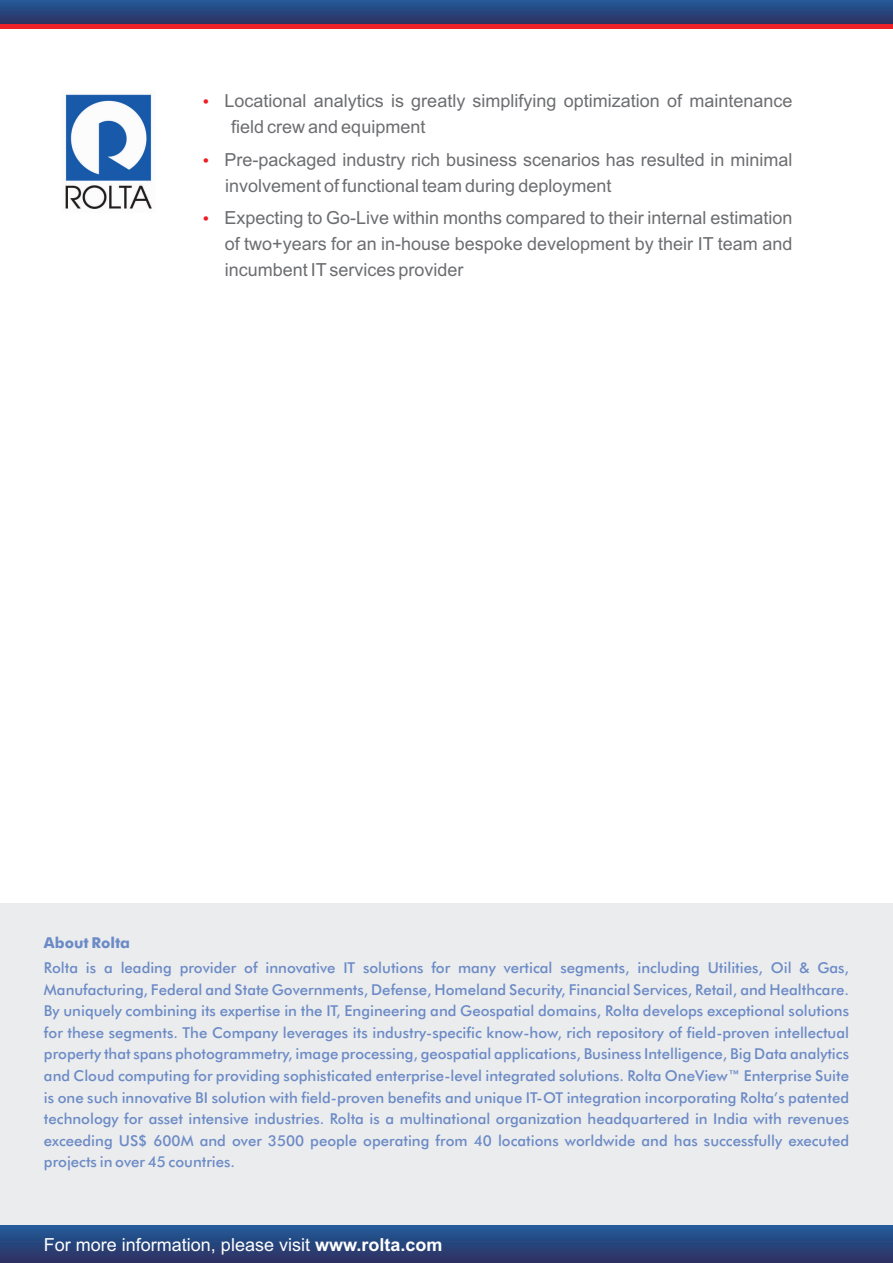
<style>
.page{position:relative;width:893px;height:1263px;background:#fff}
.page>*{position:absolute;margin:0;border:0;box-sizing:border-box;transform-origin:0 0}
.t1{font:18px/26.1px "Arial";color:#6c6d70}
.t2{font:18px "Arial";color:#fff}
.t3{font:15.3px "Wingdings";color:#ee1d23}
.t4{font:500 15px/21.6px "Futura BT";color:#6c8bc6;text-align:justify}
.t5{font:500 15px "Futura BT";color:#6c8bc6}
.s1{font-weight:700}
</style>
<div class="page">
<div style="left:0;top:903px;width:893px;height:360px;background:#ebecee"></div>
<div style="left:0;top:1225px;width:893px;height:38px;background:linear-gradient(to bottom,#225c9b,#2e3061)"></div>
<div style="left:0;top:0;width:893px;height:24px;background:linear-gradient(to bottom,#225a99,#2e3263)"></div>
<div style="left:0;top:24px;width:893px;height:5px;background:#ee2028"></div>
<img style="left:65px;top:94px;width:87px;height:115px">
<p class="t3" style="left:203px;top:95px;width:47px">•</p>
<p class="t3" style="left:203px;top:154px;width:47px">•</p>
<p class="t3" style="left:203px;top:212px;width:47px">•</p>
<p class="t1" style="left:231px;top:89px;width:563px;text-indent:-7px">Locational analytics is greatly simplifying optimization of maintenance field crew and equipment</p>
<p class="t1" style="left:225px;top:148px;width:569px">Pre-packaged industry rich business scenarios has resulted in minimal involvement of functional team during deployment</p>
<p class="t1" style="left:224px;top:206px;width:569px;text-align:justify">Expecting to Go-Live within months compared to their internal estimation of two+years for an in-house bespoke development by their IT team and incumbent ITservices provider</p>
<p class="t5" style="left:44px;top:936px;width:88px">About Rolta</p>
<p class="t4" style="left:44px;top:958px;width:807px">Rolta is a leading provider of innovative IT solutions for many vertical segments, including Utilities, Oil &amp; Gas, Manufacturing, Federal and State Governments, Defense, Homeland Security, Financial Services, Retail, and Healthcare.<br>By uniquely combining its expertise in the IT, Engineering and Geospatial domains, Rolta develops exceptional solutions for these segments. The Company leverages its industry-specific know-how, rich repository of field-proven intellectual property that spans photogrammetry, image processing, geospatial applications, Business Intelligence, Big Data analytics and Cloud computing for providing sophisticated enterprise-level integrated solutions. Rolta OneView™ Enterprise Suite is one such innovative BI solution with field-proven benefits and unique IT-OT integration incorporating Rolta’s patented technology for asset intensive industries. Rolta is a multinational organization headquartered in India with revenues exceeding US$ 600M and over 3500 people operating from 40 locations worldwide and has successfully executed projects in over 45 countries.</p>
<p class="t2" style="left:44px;top:1237px;width:400px">For more information, please visit <span class="s1">www.rolta.com</span></p>
</div>
